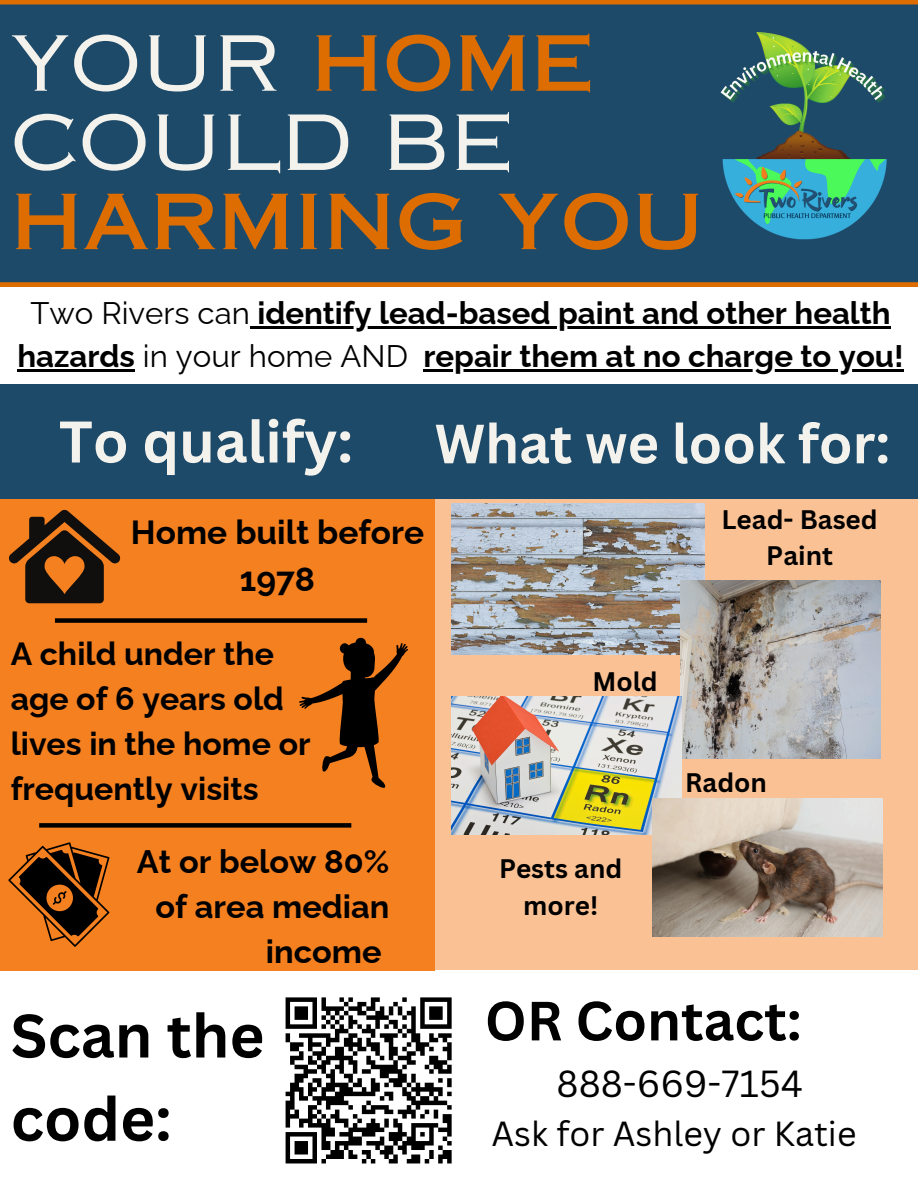
<style>
.page{position:relative;width:918px;height:1188px;background:#fff}
.page>*{position:absolute;margin:0;border:0;box-sizing:border-box;transform-origin:0 0}
.t1{font:76.05px/79.2px "Copperplate Gothic LT Pro 31 AB";color:#dd6c01}
.t2{font:700 59.85px/83.2px "Canva Sans";color:#000}
.t3{font:700 57.45px "Canva Sans";color:#f4f2ec}
.t4{font:700 54px "Canva Sans";color:#f4f2ec}
.t5{font:700 54px "Canva Sans";color:#000}
.t6{font:36.6px "Canva Sans";color:#000}
.t7{font:33.9px "Canva Sans";color:#000}
.t8{font:700 33.45px/46.8px "Raleway";color:#000;text-align:center}
.t9{font:700 32.55px/44.8px "Raleway";color:#000;text-align:right}
.t10{font:700 32.1px/44.8px "Raleway";color:#000}
.t11{font:700 31.2px "Raleway";color:#000}
.t12{font:31.2px "Raleway";color:#000}
.t13{font:700 26.1px/36.5px "Canva Sans";color:#000;text-align:center}
.s1{font-family:"Copperplate Gothic LT Pro 32 AB";color:#f4f2ec}
.s2{font-weight:400}
.s3{font-weight:700}
</style>
<div class="page">
<div style="left:0;top:0;width:918px;height:287px;background:#1e4a6a"></div>
<div style="left:418px;top:384px;width:500px;height:586px;background:#fac294"></div>
<div style="left:0;top:384px;width:435px;height:586px;background:#f58020"></div>
<div style="left:0;top:384px;width:918px;height:115px;background:#1e4a6a"></div>
<svg style="left:9px;top:510px;width:112px;height:93px"></svg>
<svg style="left:299px;top:638px;width:109px;height:150px"></svg>
<div style="left:55px;top:618px;width:312px;height:5px;background:#000"></div>
<div style="left:39px;top:823px;width:312px;height:5px;background:#000"></div>
<svg style="left:8px;top:842px;width:101px;height:105px"></svg>
<img style="left:452px;top:504px;width:253px;height:150px">
<img style="left:680px;top:581px;width:200px;height:177px">
<img style="left:452px;top:697px;width:229px;height:137px">
<img style="left:652px;top:798px;width:231px;height:139px">
<img style="left:674px;top:15px;width:244px;height:257px">
<hr style="left:250px;top:327px;width:641px;height:2px;background:#000">
<hr style="left:17px;top:369px;width:118px;height:3px;background:#000">
<hr style="left:424px;top:369px;width:480px;height:3px;background:#000">
<svg style="left:285px;top:997px;width:167px;height:167px"></svg>
<p class="t1" style="left:10px;top:34px;width:695px"><span class="s1">YOUR</span> HOME<br><span class="s1">COULD BE<br></span>HARMING YOU</p>
<p class="t11" style="left:31px;top:295px;width:862px"><span class="s2">Two Rivers can</span> identify lead-based paint and other health</p>
<p class="t12" style="left:17px;top:338px;width:392px"><span class="s3">hazards</span> in your home AND</p>
<p class="t11" style="left:424px;top:338px;width:482px">repair them at no charge to you!</p>
<p class="t3" style="left:59px;top:401px;width:296px">To qualify:</p>
<p class="t4" style="left:435px;top:406px;width:457px">What we look for:</p>
<h1 class="t8" style="left:131px;top:509px;width:295px">Home built before<br>1978</h1>
<p class="t13" style="left:722px;top:500px;width:158px">Lead- Based<br>Paint</p>
<h6 class="t10" style="left:11px;top:632px;width:301px">A child under the age of 6 years old lives in the home or frequently visits</h6>
<h2 class="t9" style="left:137px;top:839px;width:254px">At or below 80% of area median income</h2>
<p class="t13" style="left:593px;top:662px;width:67px">Mold</p>
<p class="t13" style="left:499px;top:850px;width:125px">Pests and more!</p>
<h5 class="t13" style="left:685px;top:764px;width:83px">Radon</h5>
<p class="t2" style="left:11px;top:993px;width:255px">Scan the code:</p>
<h2 class="t5" style="left:485px;top:983px;width:318px">OR Contact:</h2>
<p class="t6" style="left:557px;top:1058px;width:248px">888-669-7154</p>
<h2 class="t7" style="left:491px;top:1110px;width:367px">Ask for Ashley or Katie</h2>
</div>
